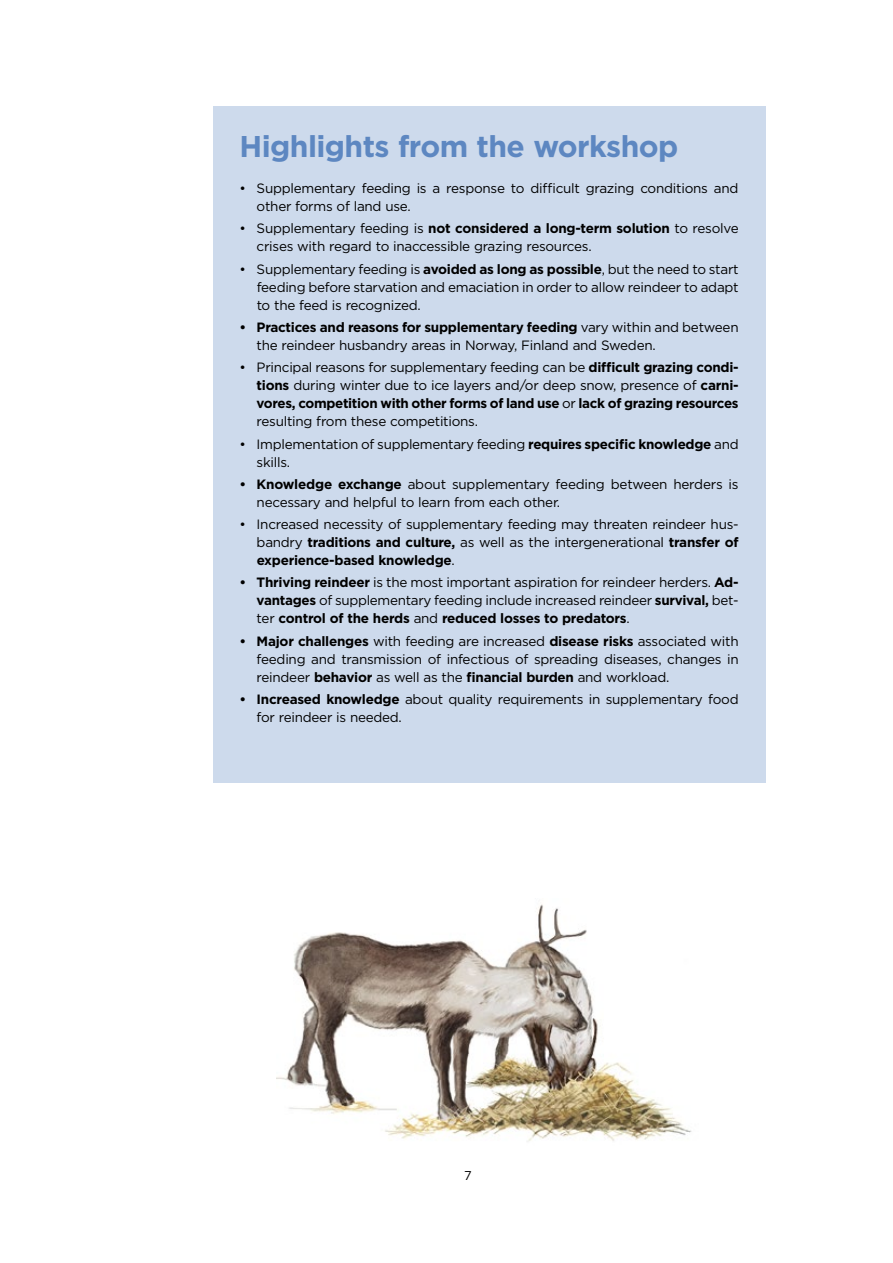
<style>
.page{position:relative;width:893px;height:1263px;background:#fff}
.page>*{position:absolute;margin:0;border:0;box-sizing:border-box;transform-origin:0 0}
.Rubrik_1{font:700 30px "Gotham 20";color:#5d87c1}
.t1{font:13.5px/18px "Gotham 20";color:#000}
.t2{font:12.75px "Gotham 20";color:#000}
.s1{font-weight:700}
</style>
<div class="page">
<div style="left:213px;top:106px;width:552px;height:676px;background:#cddaec"></div>
<img style="left:276px;top:904px;width:416px;height:238px">
<p class="Rubrik_1" style="left:240px;top:127px;width:440px">Highlights from the workshop</p>
<p class="t1" style="left:257px;top:179px;width:483px;text-indent:-17px">• Supplementary feeding is a response to difficult grazing conditions and other forms of land use.</p>
<p class="t1" style="left:257px;top:219px;width:483px;text-indent:-17px">• Supplementary feeding is <span class="s1">not considered a long-term solution</span> to resolve crises with regard to inaccessible grazing resources.</p>
<p class="t1" style="left:257px;top:260px;width:483px;text-align:justify;text-indent:-17px">• Supplementary feeding is <span class="s1">avoided as long as possible</span>, but the need to start feeding before starvation and emaciation in order to allow reindeer to adapt to the feed is recognized.</p>
<p class="t1" style="left:257px;top:318px;width:483px;text-indent:-17px"><span class="s1">• Practices and reasons for supplementary feeding</span> vary within and between the reindeer husbandry areas in Norway, Finland and Sweden.</p>
<p class="t1" style="left:257px;top:358px;width:483px;text-align:justify;text-indent:-17px">• Principal reasons for supplementary feeding can be <span class="s1">difficult grazing condi&shy;tions</span> during winter due to ice layers and/or deep snow, presence of <span class="s1">carni&shy;vores, competition with other forms of land use</span> or <span class="s1">lack of grazing resources </span>resulting from these competitions.</p>
<p class="t1" style="left:257px;top:434px;width:483px;text-indent:-17px">• Implementation of supplementary feeding <span class="s1">requires specific knowledge</span> and skills.</p>
<p class="t1" style="left:257px;top:475px;width:483px;text-indent:-17px"><span class="s1">• Knowledge exchange</span> about supplementary feeding between herders is necessary and helpful to learn from each other.</p>
<p class="t1" style="left:257px;top:515px;width:483px;text-align:justify;text-indent:-17px">• Increased necessity of supplementary feeding may threaten reindeer hus&shy;bandry <span class="s1">traditions and culture,</span> as well as the intergenerational <span class="s1">transfer of experience-based knowledge</span>.</p>
<p class="t1" style="left:257px;top:573px;width:483px;text-align:justify;text-indent:-17px"><span class="s1">• Thriving reindeer</span> is the most important aspiration for reindeer herders. <span class="s1">Ad&shy;vantages</span> of supplementary feeding include increased reindeer <span class="s1">survival,</span> bet&shy;ter <span class="s1">control of the herds</span> and <span class="s1">reduced losses to predators</span>.</p>
<p class="t1" style="left:257px;top:631px;width:483px;text-align:justify;text-indent:-17px"><span class="s1">• Major challenges</span> with feeding are increased <span class="s1">disease risks</span> associated with feeding and transmission of infectious of spreading diseases, changes in reindeer <span class="s1">behavior</span> as well as the <span class="s1">financial burden</span> and workload.</p>
<p class="t1" style="left:257px;top:690px;width:483px;text-indent:-17px"><span class="s1">• Increased knowledge</span> about quality requirements in supplementary food for reindeer is needed.</p>
<p class="t2" style="left:464px;top:1168px;width:9px">7</p>
</div>
